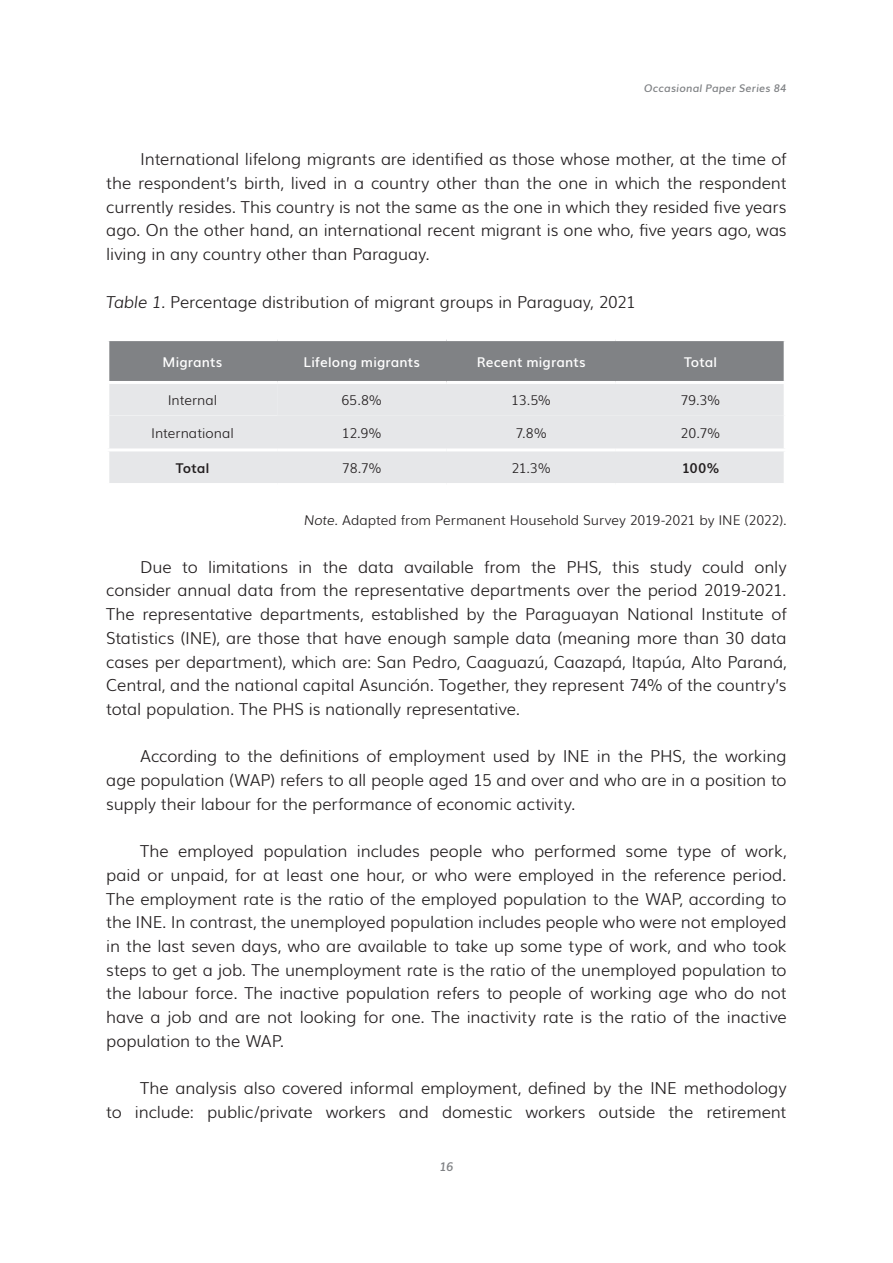
<style>
.page{position:relative;width:893px;height:1263px;background:#fff}
.page>*{position:absolute;margin:0;border:0;box-sizing:border-box;transform-origin:0 0}
.Cuerpo_Texto_Sangría{font:300 16.5px/23.7px "Muli";letter-spacing:-.01em;color:#231f20;text-align:justify}
.Cuerpo_de_Texto{font:300 16.5px "Muli";letter-spacing:-.015em;color:#231f20}
.Cuerpo_de_Texto_para{font:300 13.5px "Muli";color:#231f20}
.Cuerpo_Texto_Sin_jus{font:300 13.5px "Muli";letter-spacing:-.005em;color:#231f20}
.Cuerpo_Texto_Centro{font:600 13.5px "Muli";letter-spacing:.015em;color:#fff}
.Cuerpo_Texto_Sin_jus-2{font:700 13.5px "Muli";letter-spacing:.01em;color:#231f20}
.t1{font:italic 600 12px "Muli";color:#808285}
.t2{font:italic 600 10.5px "Muli";letter-spacing:.02em;color:#808285}
.s1{font-style:italic}
</style>
<div class="page">
<svg style="left:109px;top:341px;width:675px;height:74px;background:#acaeb0"></svg>
<div style="left:109px;top:415px;width:675px;height:68px;background:#e6e7e9"></div>
<hr style="left:277px;top:381px;width:169px;height:3px;background:#fff">
<hr style="left:446px;top:381px;width:170px;height:3px;background:#fff">
<hr style="left:616px;top:381px;width:171px;height:3px;background:#fff">
<hr style="left:106px;top:381px;width:171px;height:3px;background:#fff">
<hr style="left:106px;top:448px;width:171px;height:3px;background:#fff">
<hr style="left:277px;top:448px;width:169px;height:3px;background:#fff">
<hr style="left:446px;top:448px;width:170px;height:3px;background:#fff">
<hr style="left:616px;top:448px;width:171px;height:3px;background:#fff">
<p class="t2" style="left:644px;top:79px;width:144px">Occasional Paper Series 84</p>
<p class="Cuerpo_Texto_Sangría" style="left:106px;top:146px;width:682px;text-indent:34px">International lifelong migrants are identified as those whose mother, at the time of the respondent’s birth, lived in a country other than the one in which the respondent currently resides. This country is not the same as the one in which they resided five years ago. On the other hand, an international recent migrant is one who, five years ago, was living in any country other than Paraguay.</p>
<p class="Cuerpo_de_Texto" style="left:106px;top:289px;width:531px"><span class="s1">Table 1.</span> Percentage distribution of migrant groups in Paraguay, 2021</p>
<p class="Cuerpo_Texto_Centro" style="left:163px;top:351px;width:61px">Migrants</p>
<p class="Cuerpo_Texto_Centro" style="left:304px;top:351px;width:118px">Lifelong migrants</p>
<p class="Cuerpo_Texto_Centro" style="left:477px;top:351px;width:110px">Recent migrants</p>
<p class="Cuerpo_Texto_Centro" style="left:684px;top:351px;width:35px">Total</p>
<p class="Cuerpo_Texto_Sin_jus" style="left:168px;top:389px;width:51px">Internal</p>
<p class="Cuerpo_Texto_Sin_jus" style="left:341px;top:389px;width:42px">65.8%</p>
<p class="Cuerpo_Texto_Sin_jus" style="left:511px;top:389px;width:41px">13.5%</p>
<p class="Cuerpo_Texto_Sin_jus" style="left:681px;top:389px;width:41px">79.3%</p>
<p class="Cuerpo_Texto_Sin_jus" style="left:151px;top:423px;width:84px">International</p>
<p class="Cuerpo_Texto_Sin_jus" style="left:342px;top:423px;width:41px">12.9%</p>
<p class="Cuerpo_Texto_Sin_jus" style="left:515px;top:423px;width:33px">7.8%</p>
<p class="Cuerpo_Texto_Sin_jus" style="left:681px;top:423px;width:41px">20.7%</p>
<p class="Cuerpo_Texto_Sin_jus-2" style="left:176px;top:457px;width:35px">Total</p>
<p class="Cuerpo_Texto_Sin_jus" style="left:342px;top:457px;width:41px">78.7%</p>
<p class="Cuerpo_Texto_Sin_jus" style="left:511px;top:457px;width:41px">21.3%</p>
<p class="Cuerpo_Texto_Sin_jus-2" style="left:682px;top:457px;width:39px">100%</p>
<p class="Cuerpo_de_Texto_para" style="left:304px;top:509px;width:484px"><span class="s1">Note.</span> Adapted from Permanent Household Survey 2019-2021 by INE (2022).</p>
<p class="Cuerpo_Texto_Sangría" style="left:106px;top:554px;width:682px;text-indent:34px">Due to limitations in the data available from the PHS, this study could only consider annual data from the representative departments over the period 2019-2021.<br>The representative departments, established by the Paraguayan National Institute of Statistics (INE), are those that have enough sample data (meaning more than 30 data cases per department), which are: San Pedro, Caaguazú, Caazapá, Itapúa, Alto Paraná, Central, and the national capital Asunción. Together, they represent 74% of the country’s total population. The PHS is nationally representative.</p>
<p class="Cuerpo_Texto_Sangría" style="left:106px;top:743px;width:682px;text-indent:34px">According to the definitions of employment used by INE in the PHS, the working age population (WAP) refers to all people aged 15 and over and who are in a position to supply their labour for the performance of economic activity.</p>
<p class="Cuerpo_Texto_Sangría" style="left:106px;top:838px;width:682px;text-indent:34px">The employed population includes people who performed some type of work, paid or unpaid, for at least one hour, or who were employed in the reference period.<br>The employment rate is the ratio of the employed population to the WAP, according to the INE. In contrast, the unemployed population includes people who were not employed in the last seven days, who are available to take up some type of work, and who took steps to get a job. The unemployment rate is the ratio of the unemployed population to the labour force. The inactive population refers to people of working age who do not have a job and are not looking for one. The inactivity rate is the ratio of the inactive population to the WAP.</p>
<p class="Cuerpo_Texto_Sangría" style="left:106px;top:1075px;width:682px;text-align:right">The analysis also covered informal employment, defined by the INE methodology<br>to include: public/private workers and domestic workers outside the retirement</p>
<p class="t1" style="left:439px;top:1157px;width:16px">16</p>
</div>
